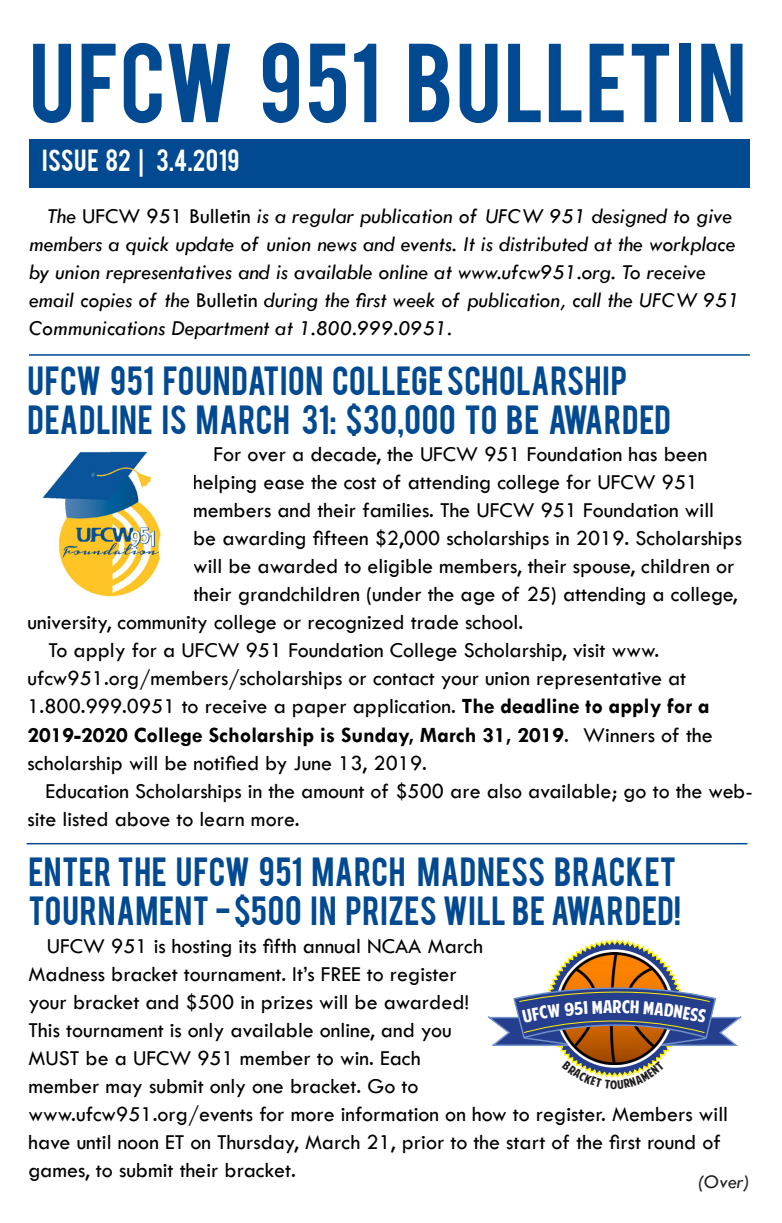
<style>
.page{position:relative;width:782px;height:1223px;background:#fff}
.page>*{position:absolute;margin:0;border:0;box-sizing:border-box;transform-origin:0 0}
.t1{font:88px "Bebas";letter-spacing:.01em;color:#014990}
.t2{font:32px/38.4px "Bebas";letter-spacing:.02em;color:#014990}
.t3{font:24px "Bebas";letter-spacing:.02em;color:#fff}
.t4{font:22px/28px "Tw Cen";color:#000}
.t5{font:italic 22px/28px "Tw Cen";color:#000}
.t6{font:italic 20px "Tw Cen";color:#231f20}
.t7{font:17.4px "American Purpose";color:#fff}
.s1{font-style:normal}
.s2{color:#fff}
.s3{font-weight:700}
</style>
<div class="page">
<div style="left:29px;top:139px;width:720px;height:48px;background:#014990"></div>
<hr style="left:29px;top:354px;width:720px;height:2px;background:#014990">
<hr style="left:27px;top:842px;width:720px;height:2px;background:#014990">
<img style="left:42px;top:451px;width:119px;height:146px">
<svg style="left:487px;top:939px;width:255px;height:139px"></svg>
<p class="t1" style="left:29px;top:19px;width:718px">UFCW 951 BULLETIN</p>
<p class="t3" style="left:42px;top:143px;width:199px">ISSUE 82 <sub>|</sub> 3.4.2019</p>
<p class="t5" style="left:29px;top:202px;width:711px;text-indent:18px">The <span class="s1">UFCW 951 Bulletin</span> is a regular publication of UFCW 951 designed to give members a quick update of union news and events. It is distributed at the workplace by union representatives and is available online at www.ufcw951.org. To receive email copies of the <span class="s1">Bulletin</span> during the first week of publication, call the UFCW 951<br>Communications Department at 1.800.999.0951.</p>
<p class="t2" style="left:27px;top:360px;width:601px">UFCW 951 FOUNDATION COLLEGE SCHOLARSHIP</p>
<p class="t2" style="left:27px;top:398px;width:645px">DEADLINE IS MARCH 31: $30,000 TO BE AWARDED</p>
<p class="t4" style="left:193px;top:440px;width:515px"><span class="s2">F</span> For over a decade, the UFCW 951 Foundation has been</p>
<p class="t4" style="left:193px;top:468px;width:506px">helping ease the cost of attending college for UFCW 951</p>
<p class="t4" style="left:193px;top:496px;width:522px">members and their families. The UFCW 951 Foundation will</p>
<p class="t4" style="left:193px;top:524px;width:550px">be awarding fifteen $2,000 scholarships in 2019. Scholarships</p>
<p class="t4" style="left:193px;top:552px;width:542px">will be awarded to eligible members, their spouse, children or</p>
<p class="t4" style="left:193px;top:580px;width:545px">their grandchildren (under the age of 25) attending a college,</p>
<p class="t4" style="left:27px;top:608px;width:497px">university, community college or recognized trade school.</p>
<p class="t4" style="left:27px;top:636px;width:686px"><span class="s2">T</span> To apply for a UFCW 951 Foundation College Scholarship, visit www. ufcw951.org/members/scholarships or contact your union representative at 1.800.999.0951 to receive a paper application. <span class="s3">The deadline to apply for a 2019-2020 College Scholarship is Sunday, March 31, 2019</span>. Winners of the scholarship will be notified by June 13, 2019.</p>
<p class="t4" style="left:46px;top:776px;width:708px">Education Scholarships in the amount of $500 are also available; go to the web-</p>
<p class="t2" style="left:29px;top:850px;width:653px">ENTER THE UFCW 951 MARCH MADNESS BRACKET<br>TOURNAMENT - $500 IN PRIZES WILL BE AWARDED!</p>
<p class="t4" style="left:29px;top:931px;width:456px;text-indent:18px">UFCW 951 is hosting its fifth annual NCAA March Madness bracket tournament. It’s FREE to register your bracket and $500 in prizes will be awarded!<br>This tournament is only available online, and you MUST be a UFCW 951 member to win. Each</p>
<p class="t4" style="left:29px;top:1071px;width:391px">member may submit only one bracket. Go to</p>
<p class="t4" style="left:29px;top:1099px;width:700px">www.ufcw951.org/events for more information on how to register. Members will have until noon ET on Thursday, March 21, prior to the start of the first round of games, to submit their bracket.</p>
<p class="t7" style="left:612px;top:999px;width:11px">r</p>
<p class="t6" style="left:697px;top:1169px;width:54px">(Over)</p>
</div>
